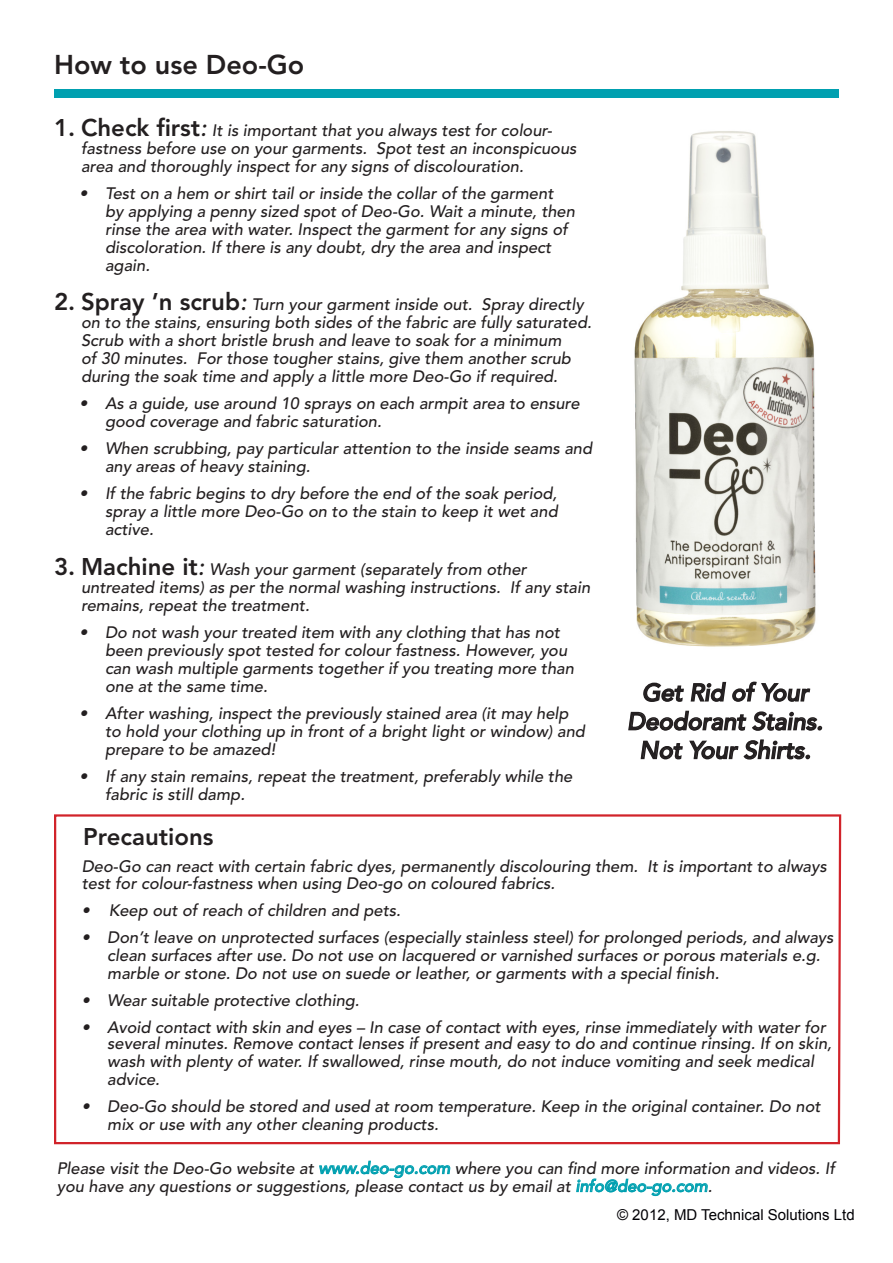
<style>
.page{position:relative;width:893px;height:1263px;background:#fff}
.page>*{position:absolute;margin:0;border:0;box-sizing:border-box;transform-origin:0 0}
.t1{font:800 27px "Avenir LT Std";color:#231f20}
.t2{font:italic 500 24px/28.8px "Avenir LT Std";color:#231f20;text-align:center}
.t3{font:800 24px "Avenir LT Std";color:#231f20}
.t4{font:italic 500 16.5px/18px "Avenir LT Std";color:#231f20}
.t5{font:15px "Arial";color:#020105}
.s1{font-weight:800;font-style:normal;font-size:24px}
.s2{font-size:24px}
.s3{color:#00a0b0}
</style>
<div class="page">
<img style="left:634px;top:131px;width:182px;height:516px">
<svg style="left:54px;top:814px;width:788px;height:331px"></svg>
<div style="left:54px;top:90px;width:785px;height:8px;background:#00a0b0"></div>
<svg style="left:319px;top:1160px;width:132px;height:19px"></svg>
<svg style="left:576px;top:1178px;width:132px;height:18px"></svg>
<svg style="left:628px;top:681px;width:194px;height:79px"></svg>
<p class="t1" style="left:54px;top:49px;width:252px">How to use Deo-Go</p>
<p class="t4" style="left:81px;top:121px;width:497px;text-indent:-27px"><span class="s1">1. Check first</span><span class="s2">:</span> It is important that you always test for colour&shy;fastness before use on your garments. Spot test an inconspicuous area and thoroughly inspect for any signs of discolouration.</p>
<p class="t4" style="left:105px;top:184px;width:471px;text-indent:-26px">• Test on a hem or shirt tail or inside the collar of the garment by applying a penny sized spot of Deo-Go. Wait a minute, then rinse the area with water. Inspect the garment for any signs of discoloration. If there is any doubt, dry the area and inspect again.</p>
<p class="t4" style="left:81px;top:296px;width:512px;text-indent:-27px"><span class="s1">2. Spray ’n scrub</span><span class="s2">:</span> Turn your garment inside out. Spray directly on to the stains, ensuring both sides of the fabric are fully saturated.<br>Scrub with a short bristle brush and leave to soak for a minimum<br>of 30 minutes. For those tougher stains, give them another scrub during the soak time and apply a little more Deo-Go if required.</p>
<p class="t4" style="left:105px;top:395px;width:476px;text-indent:-26px">• As a guide, use around 10 sprays on each armpit area to ensure good coverage and fabric saturation.</p>
<p class="t4" style="left:105px;top:440px;width:489px;text-indent:-26px">• When scrubbing, pay particular attention to the inside seams and any areas of heavy staining.</p>
<p class="t4" style="left:105px;top:485px;width:454px;text-align:justify;text-indent:-26px">• If the fabric begins to dry before the end of the soak period, spray a little more Deo-Go on to the stain to keep it wet and active.</p>
<p class="t4" style="left:81px;top:561px;width:511px;text-indent:-27px"><span class="s1">3. Machine it</span><span class="s2">:</span> Wash your garment (separately from other untreated items) as per the normal washing instructions. If any stain remains, repeat the treatment.</p>
<p class="t4" style="left:105px;top:624px;width:470px;text-indent:-26px">• Do not wash your treated item with any clothing that has not been previously spot tested for colour fastness. However, you can wash multiple garments together if you treating more than one at the same time.</p>
<p class="t4" style="left:105px;top:705px;width:481px;text-indent:-26px">• After washing, inspect the previously stained area (it may help to hold your clothing up in front of a bright light or window) and prepare to be amazed!</p>
<p class="t4" style="left:105px;top:768px;width:469px;text-indent:-26px">• If any stain remains, repeat the treatment, preferably while the fabric is still damp.</p>
<p class="t3" style="left:83px;top:822px;width:132px">Precautions</p>
<p class="t4" style="left:82px;top:858px;width:746px;line-height:16.5px">Deo-Go can react with certain fabric dyes, permanently discolouring them. It is important to always test for colour-fastness when using Deo-go on coloured fabrics.</p>
<p class="t4" style="left:82px;top:901px;width:320px">• Keep out of reach of children and pets.</p>
<p class="t4" style="left:107px;top:928px;width:728px;text-indent:-26px">• Don’t leave on unprotected surfaces (especially stainless steel) for prolonged periods, and always clean surfaces after use. Do not use on lacquered or varnished surfaces or porous materials e.g. marble or stone. Do not use on suede or leather, or garments with a special finish.</p>
<p class="t4" style="left:82px;top:991px;width:279px">• Wear suitable protective clothing.</p>
<p class="t4" style="left:107px;top:1019px;width:726px;line-height:16.5px;text-indent:-26px">• Avoid contact with skin and eyes – In case of contact with eyes, rinse immediately with water for several minutes. Remove contact lenses if present and easy to do and continue rinsing. If on skin,</p>
<p class="t4" style="left:107px;top:1053px;width:708px">wash with plenty of water. If swallowed, rinse mouth, do not induce vomiting and seek medical advice.</p>
<p class="t4" style="left:107px;top:1098px;width:715px;text-indent:-26px">• Deo-Go should be stored and used at room temperature. Keep in the original container. Do not mix or use with any other cleaning products.</p>
<p class="t2" style="left:627px;top:679px;width:197px">Get Rid of Your<br>Deodorant Stains.<br>Not Your Shirts.</p>
<p class="t4" style="left:57px;top:1159px;width:780px">Please visit the Deo-Go website at <span class="s3">www.deo-go.com</span> where you can find more information and videos. If you have any questions or suggestions, please contact us by email at <span class="s3">info@deo-go.com</span>.</p>
<p class="t5" style="left:617px;top:1205px;width:239px">© 2012, MD Technical Solutions Ltd</p>
</div>
